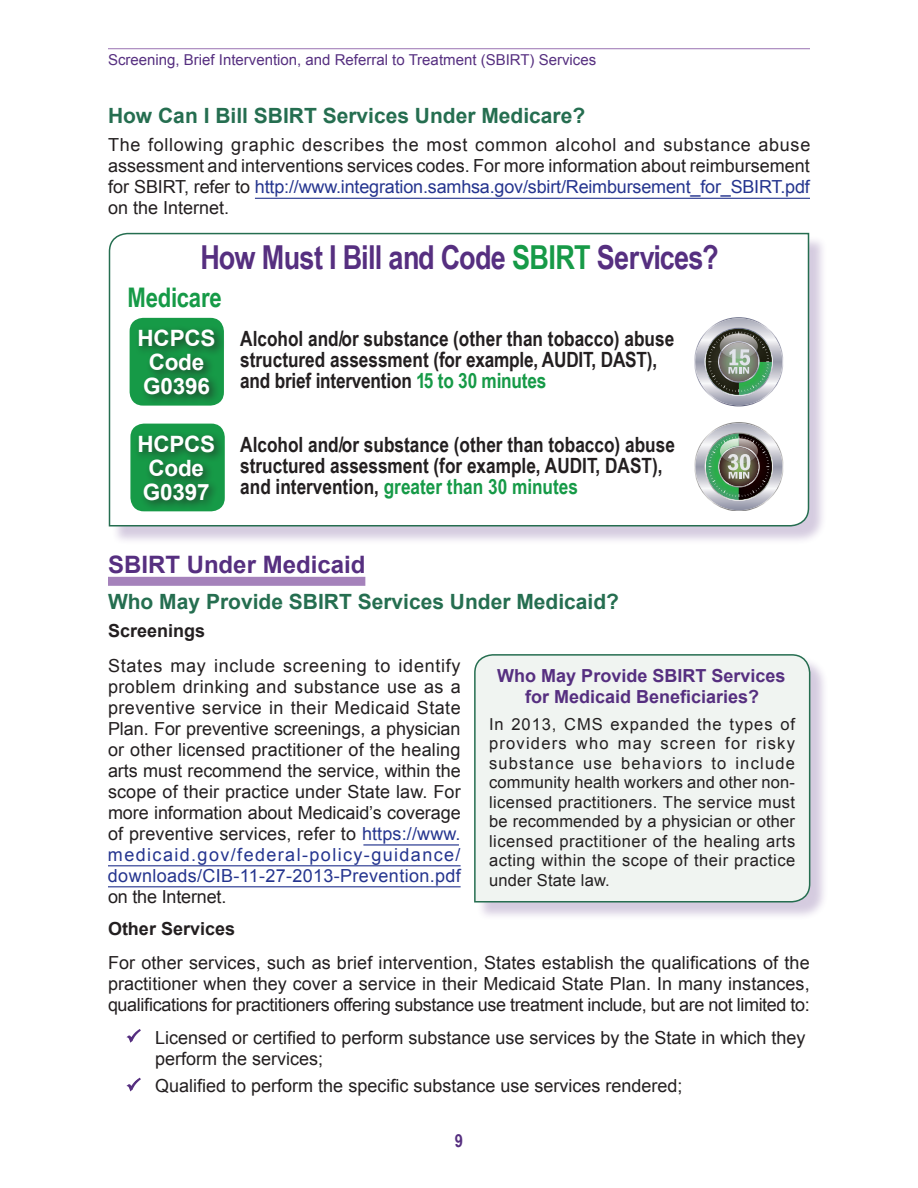
<style>
.page{position:relative;width:918px;height:1188px;background:#fff}
.page>*{position:absolute;margin:0;border:0;box-sizing:border-box;transform-origin:0 0}
.t1{font:700 33px "Arial Narrow";letter-spacing:-.02em;color:#562f80}
.t2{font:700 27px "Arial Narrow";letter-spacing:-.01em;color:#169a47}
.t3{font:700 24px "Arial";color:#562f80}
.t4{font:700 22.5px/24px "Arial";letter-spacing:-.01em;color:#fff}
.t5{font:700 21px/21px "Arial Narrow";color:#231f20}
.t6{font:700 21px "Arial";color:#256e50}
.t7{font:18px/21px "Arial";color:#231f20;text-align:justify}
.t8{font:700 18px/21px "Arial";color:#562f80;text-align:center}
.t9{font:700 18px "Arial";color:#231f20}
.t10{font:700 18px "Arial Narrow";color:#562f80}
.t11{font:16.5px/19.5px "Arial";letter-spacing:.03em;color:#231f20;text-align:justify}
.t12{font:15px "Arial";color:#562f80}
.s1{color:#25358f}
.s2{color:#169a47}
</style>
<div class="page">
<hr style="left:108px;top:48px;width:702px;height:1px;background:#a582bb">
<hr style="left:255px;top:198px;width:555px;height:1px;background:#25358f">
<div style="left:111px;top:235px;width:717px;height:310px;background:#562f80;opacity:.25"></div>
<svg style="left:108px;top:232px;width:702px;height:295px"></svg>
<img style="left:694px;top:422px;width:89px;height:89px">
<svg style="left:694px;top:317px;width:89px;height:89px"></svg>
<div style="left:130px;top:318px;width:94px;height:88px;background:#169a47;border-radius:14px"></div>
<div style="left:130px;top:424px;width:95px;height:87px;background:#169a47;border-radius:14px"></div>
<div style="left:134px;top:325px;width:92px;height:80px;background:#231f20;opacity:.75"></div>
<div style="left:134px;top:431px;width:91px;height:80px;background:#231f20;opacity:.75"></div>
<div style="left:108px;top:577px;width:257px;height:9px;background:#a582bb"></div>
<hr style="left:363px;top:844px;width:96px;height:2px;background:#25358f">
<hr style="left:108px;top:865px;width:353px;height:1px;background:#25358f">
<hr style="left:108px;top:886px;width:353px;height:1px;background:#25358f">
<div style="left:476px;top:656px;width:353px;height:265px;background:#562f80;opacity:.25"></div>
<div style="left:474px;top:654px;width:337px;height:249px;background:#f0f4f1"></div>
<svg style="left:126px;top:1029px;width:15px;height:14px"></svg>
<svg style="left:126px;top:1077px;width:15px;height:15px"></svg>
<p class="t12" style="left:108px;top:50px;width:490px">Screening, Brief Intervention, and Referral to Treatment (SBIRT) Services</p>
<h3 class="t6" style="left:108px;top:102px;width:479px">How Can I Bill SBIRT Services Under Medicare?</h3>
<p class="t7" style="left:108px;top:134px;width:704px">The following graphic describes the most common alcohol and substance abuse assessment and interventions services codes. For more information about reimbursement for SBIRT, refer to <span class="s1">http://www.integration.samhsa.gov/sbirt/Reimbursement_for_SBIRT.pdf </span>on the Internet.</p>
<p class="t1" style="left:201px;top:233px;width:520px">How Must I Bill and Code <span class="s2">SBIRT</span> Services?</p>
<p class="t2" style="left:128px;top:277px;width:96px">Medicare</p>
<p class="t4" style="left:138px;top:327px;width:79px">HCPCS<br>Code<br>G0396</p>
<p class="t5" style="left:240px;top:327px;width:436px">Alcohol and/or substance (other than tobacco) abuse structured assessment (for example, AUDIT, DAST), and brief intervention <span class="s2">15 to 30 minutes</span></p>
<p class="t4" style="left:137px;top:432px;width:79px">HCPCS<br>Code<br>G0397</p>
<p class="t5" style="left:240px;top:433px;width:436px">Alcohol and/or substance (other than tobacco) abuse structured assessment (for example, AUDIT, DAST), and intervention, <span class="s2">greater than 30 minutes</span></p>
<h2 class="t3" style="left:108px;top:549px;width:259px">SBIRT Under Medicaid</h2>
<h3 class="t6" style="left:108px;top:588px;width:513px">Who May Provide SBIRT Services Under Medicaid?</h3>
<p class="t9" style="left:108px;top:619px;width:99px">Screenings</p>
<p class="t7" style="left:108px;top:655px;width:354px">States may include screening to identify problem drinking and substance use as a preventive service in their Medicaid State Plan. For preventive screenings, a physician or other licensed practitioner of the healing arts must recommend the service, within the scope of their practice under State law. For more information about Medicaid’s coverage of preventive services, refer to <span class="s1">https://www. medicaid.gov/federal-policy-guidance/ downloads/CIB-11-27-2013-Prevention.pdf </span>on the Internet.</p>
<p class="t8" style="left:497px;top:666px;width:290px">Who May Provide SBIRT Services for Medicaid Beneficiaries?</p>
<p class="t11" style="left:489px;top:714px;width:308px">In 2013, CMS expanded the types of providers who may screen for risky substance use behaviors to include community health workers and other non&shy;licensed practitioners. The service must be recommended by a physician or other licensed practitioner of the healing arts acting within the scope of their practice under State law.</p>
<p class="t9" style="left:108px;top:917px;width:129px">Other Services</p>
<p class="t7" style="left:108px;top:953px;width:703px">For other services, such as brief intervention, States establish the qualifications of the practitioner when they cover a service in their Medicaid State Plan. In many instances, qualifications for practitioners offering substance use treatment include, but are not limited to:</p>
<p class="t7" style="left:155px;top:1027px;width:652px">Licensed or certified to perform substance use services by the State in which they perform the services;</p>
<p class="t7" style="left:155px;top:1076px;width:529px">Qualified to perform the specific substance use services rendered;</p>
<p class="t10" style="left:455px;top:1127px;width:10px">9</p>
</div>
